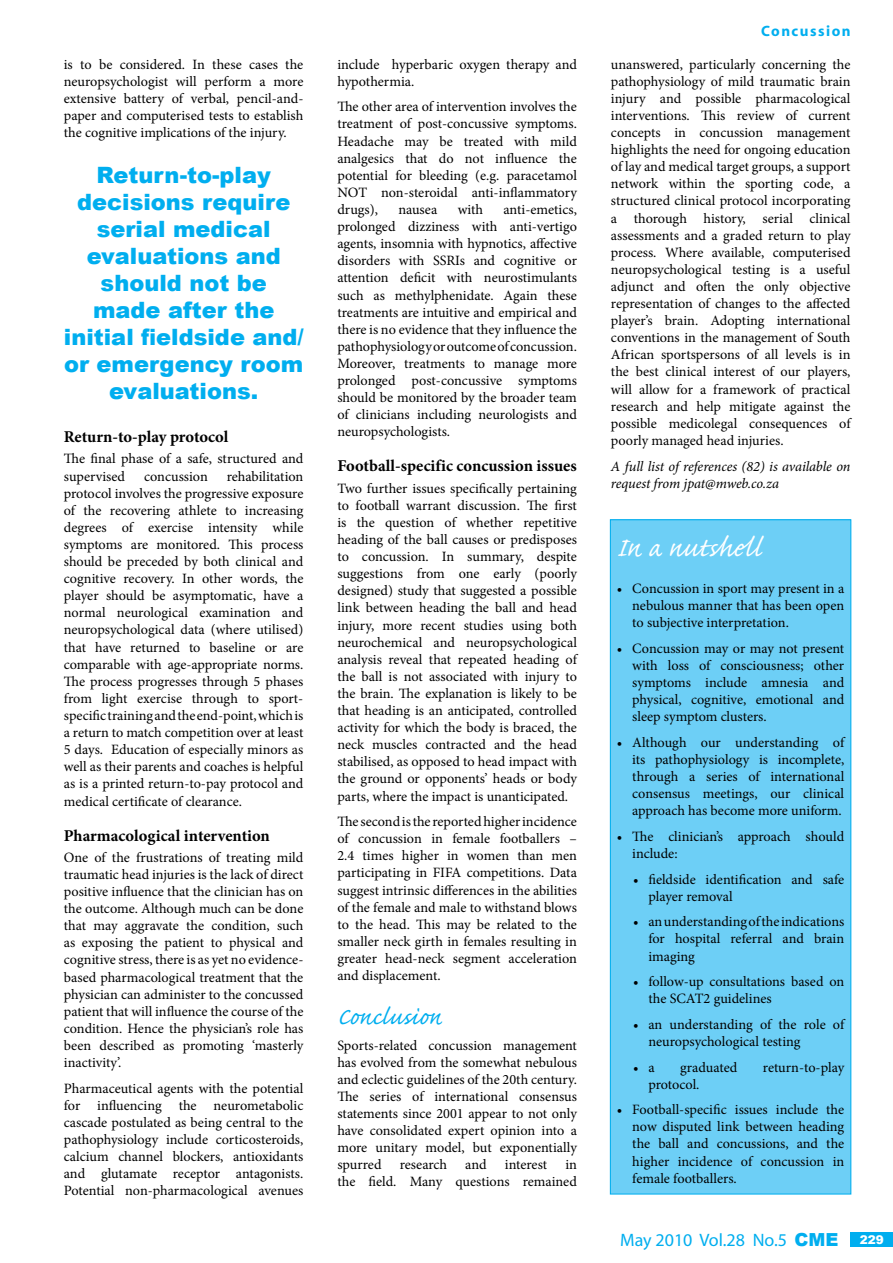
<style>
.page{position:relative;width:893px;height:1263px;background:#fff}
.page>*{position:absolute;margin:0;border:0;box-sizing:border-box;transform-origin:0 0}
.t1{font:34.5px "Caflisch Script Pro";color:#fff}
.t2{font:30px "Caflisch Script Pro";color:#00aeef}
.t3{font:900 22.5px/27px "Arial";color:#00aeef;text-align:center}
.t4{font:18px "Myriad";color:#00aeef}
.t5{font:700 16.5px "Minion Pro";color:#000}
.t6{font:700 15px "Myriad";letter-spacing:.1em;color:#00aeef}
.t7{font:14.25px/17.1px "Minion Pro";color:#000;text-align:justify}
.t8{font:italic 14.25px/17.1px "Minion Pro";letter-spacing:-.005em;color:#000}
.t9{font:900 12px "Arial";color:#fff}
.s1{font-family:"Arial";font-weight:900}
</style>
<div class="page">
<div style="left:850px;top:1232px;width:43px;height:15px;background:#00aeef"></div>
<div style="left:610px;top:520px;width:241px;height:674px;background:#6dcff6"></div>
<div style="left:610px;top:519px;width:241px;height:675px;border:1px solid #00aeef"></div>
<p class="t7" style="left:64px;top:56px;width:241px">is to be considered. In these cases the neuropsychologist will perform a more extensive battery of verbal, pencil-and&shy;paper and computerised tests to establish the cognitive implications of the injury.</p>
<h3 class="t3" style="left:64px;top:160px;width:241px">Return-to-play decisions require serial medical evaluations and should not be<br>made after the initial fieldside and/ or emergency room evaluations.</h3>
<p class="t5" style="left:64px;top:425px;width:166px">Return-to-play protocol</p>
<p class="t7" style="left:64px;top:450px;width:241px">The final phase of a safe, structured and supervised</p>
<p class="t7" style="left:64px;top:467px;width:241px;text-indent:163px">rehabilitation protocol involves the progressive exposure of the recovering athlete to increasing degrees of exercise intensity while symptoms are monitored. This process should be preceded by both clinical and cognitive recovery. In other words, the player should be asymptomatic, have a normal neurological examination and neuropsychological data (where utilised) that have returned to baseline or are comparable with age-appropriate norms.<br>The process progresses through 5 phases from light exercise through to sport&shy;specific training and the end-point, which is a return to match competition over at least 5 days. Education of especially minors as well as their parents and coaches is helpful as is a printed return-to-pay protocol and medical certificate of clearance.</p>
<p class="t5" style="left:64px;top:824px;width:208px">Pharmacological intervention</p>
<p class="t7" style="left:64px;top:849px;width:241px">One of the frustrations of treating mild traumatic head injuries is the lack of direct positive influence that the clinician has on the outcome. Although much can be done that may aggravate the condition, such as exposing the patient to physical and cognitive stress, there is as yet no evidence&shy;based pharmacological treatment that the physician can administer to the concussed patient that will influence the course of the condition. Hence the physician’s role has been described as promoting ‘masterly inactivity’.</p>
<p class="t7" style="left:64px;top:1080px;width:241px">Pharmaceutical agents with the potential for influencing the neurometabolic cascade postulated as being central to the pathophysiology include corticosteroids, calcium channel blockers, antioxidants and glutamate receptor antagonists.<br>Potential non-pharmacological avenues</p>
<p class="t7" style="left:144px;top:467px;width:65px">concussion</p>
<p class="t7" style="left:337px;top:56px;width:241px">include hyperbaric oxygen therapy and hypothermia.</p>
<p class="t7" style="left:337px;top:98px;width:241px">The other area of intervention involves the treatment of post-concussive symptoms.<br>Headache may be treated with mild analgesics that do not influence the potential for bleeding (e.g. paracetamol NOT non-steroidal anti-inflammatory drugs),</p>
<p class="t7" style="left:398px;top:201px;width:41px">nausea</p>
<p class="t7" style="left:458px;top:201px;width:27px">with</p>
<p class="t7" style="left:337px;top:201px;width:241px;text-indent:166px">anti-emetics, prolonged dizziness with anti-vertigo agents, insomnia with hypnotics, affective disorders with SSRIs and cognitive or attention deficit with neurostimulants such as methylphenidate. Again these treatments are intuitive and empirical and there is no evidence that they influence the pathophysiology or outcome of concussion.<br>Moreover, treatments to manage more prolonged post-concussive symptoms should be monitored by the broader team of clinicians including neurologists and neuropsychologists.</p>
<p class="t5" style="left:337px;top:454px;width:241px">Football-specific concussion issues</p>
<p class="t7" style="left:337px;top:480px;width:241px">Two further issues specifically pertaining to football warrant discussion. The first is the question of whether repetitive heading of the ball causes or predisposes to concussion. In summary, despite suggestions from one early (poorly designed) study that suggested a possible link between heading the ball and head injury, more recent studies using both neurochemical and neuropsychological analysis reveal that repeated heading of the ball is not associated with injury to the brain. The explanation is likely to be that heading is an anticipated, controlled activity for which the body is braced, the neck muscles contracted and the head stabilised, as opposed to head impact with the ground or opponents’ heads or body parts, where the impact is unanticipated.</p>
<p class="t7" style="left:337px;top:813px;width:241px">The second is the reported higher incidence of concussion in female footballers – 2.4 times higher in women than men participating in FIFA competitions. Data suggest intrinsic differences in the abilities of the female and male to withstand blows to the head. This may be related to the smaller neck girth in females resulting in greater head-neck segment acceleration and displacement.</p>
<h2 class="t2" style="left:337px;top:1001px;width:106px">Conclusion</h2>
<p class="t7" style="left:337px;top:1037px;width:241px">Sports-related concussion management has evolved from the somewhat nebulous and eclectic guidelines of the 20th century.<br>The series of international consensus statements since 2001 appear to not only have consolidated expert opinion into a more unitary model, but exponentially spurred</p>
<p class="t7" style="left:400px;top:1156px;width:49px">research</p>
<p class="t7" style="left:465px;top:1156px;width:23px">and</p>
<p class="t7" style="left:505px;top:1156px;width:44px">interest</p>
<p class="t7" style="left:337px;top:1156px;width:241px;text-align:right">in<br>the field. Many questions remained</p>
<p class="t6" style="left:761px;top:24px;width:91px">Concussion</p>
<p class="t7" style="left:611px;top:56px;width:241px">unanswered, particularly concerning the pathophysiology of mild traumatic brain injury and possible pharmacological interventions. This review of current concepts in concussion management highlights the need for ongoing education of lay and medical target groups, a support network within the sporting code, a structured clinical protocol incorporating a thorough history, serial clinical assessments and a graded return to play process. Where available, computerised neuropsychological testing is a useful adjunct and often the only objective representation of changes to the affected player’s brain. Adopting international conventions in the management of South African sportspersons of all levels is in the best clinical interest of our players, will allow for a framework of practical research and help mitigate against the possible medicolegal consequences of poorly managed head injuries.</p>
<p class="t8" style="left:611px;top:457px;width:241px">A full list of references (82) is available on request from jpat@mweb.co.za</p>
<h1 class="t1" style="left:617px;top:530px;width:147px">In a nutshell</h1>
<p class="t7" style="left:632px;top:580px;width:213px;text-indent:-15px">• Concussion in sport may present in a nebulous manner that has been open to subjective interpretation.</p>
<p class="t7" style="left:632px;top:640px;width:213px;text-indent:-15px">• Concussion may or may not present with loss of consciousness; other symptoms include amnesia and physical, cognitive, emotional and sleep symptom clusters.</p>
<p class="t7" style="left:632px;top:734px;width:214px;text-indent:-15px">• Although our understanding of its pathophysiology is incomplete, through a series of international consensus meetings, our clinical approach has become more uniform.</p>
<p class="t7" style="left:632px;top:828px;width:213px;text-indent:-15px">• The clinician’s approach should include:</p>
<p class="t7" style="left:648px;top:870px;width:197px;text-indent:-15px">• fieldside identification and safe player removal</p>
<p class="t7" style="left:648px;top:913px;width:197px;text-indent:-15px">• an understanding of the indications for hospital referral and brain imaging</p>
<p class="t7" style="left:648px;top:973px;width:197px;text-indent:-15px">• follow-up consultations based on the SCAT2 guidelines</p>
<p class="t7" style="left:648px;top:1016px;width:197px;text-indent:-15px">• an understanding of the role of neuropsychological testing</p>
<p class="t7" style="left:633px;top:1058px;width:23px">• a</p>
<p class="t7" style="left:680px;top:1058px;width:59px">graduated</p>
<p class="t7" style="left:763px;top:1058px;width:83px">return-to-play</p>
<p class="t7" style="left:648px;top:1075px;width:53px">protocol.</p>
<p class="t7" style="left:632px;top:1101px;width:214px;text-indent:-15px">• Football-specific issues include the now disputed link between heading the ball and concussions, and the higher incidence of concussion in female footballers.</p>
<p class="t4" style="left:620px;top:1231px;width:220px">May 2010 Vol.28 No.5 <span class="s1">CME</span></p>
<p class="t9" style="left:860px;top:1231px;width:26px">229</p>
</div>
